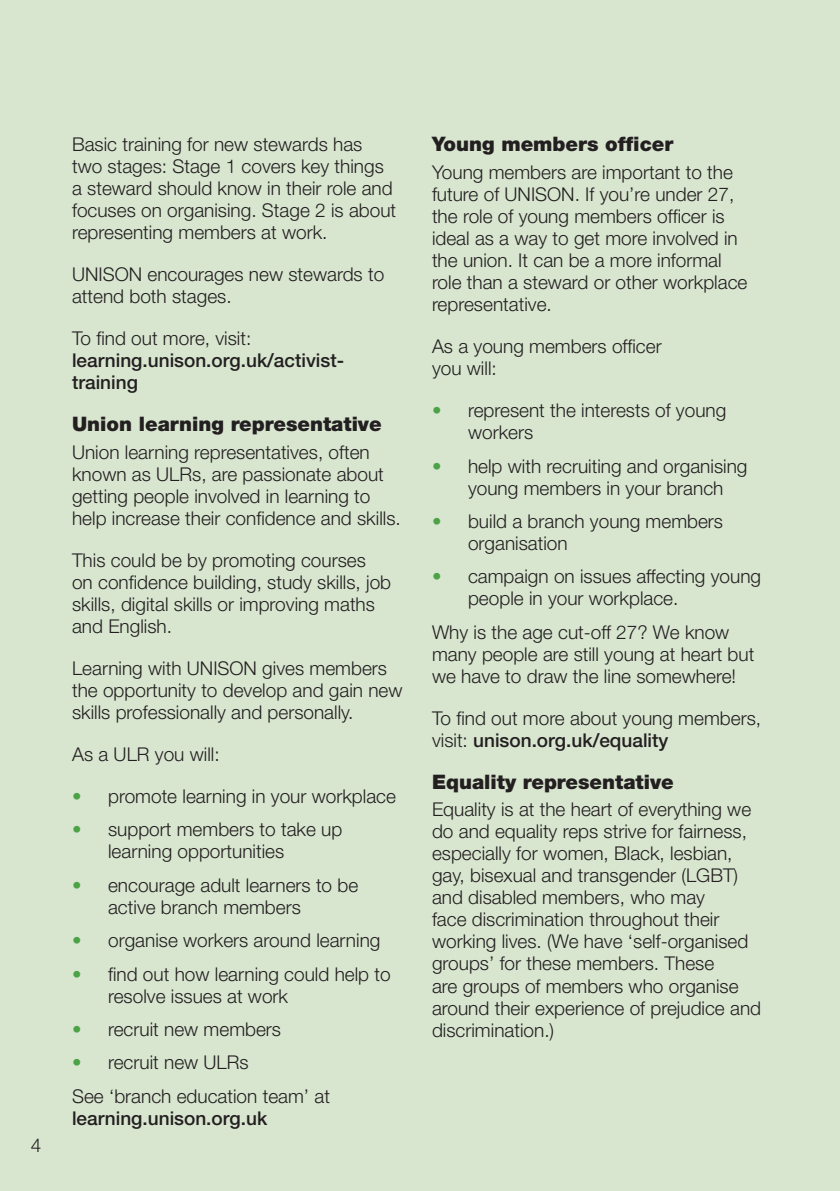
<style>
.page{position:relative;width:840px;height:1191px;background:#fff}
.page>*{position:absolute;margin:0;border:0;box-sizing:border-box;transform-origin:0 0}
.t1{font:900 20px "Helvetica Neue";color:#231f20}
.t2{font:300 19px/22px "Helvetica Neue";color:#231f20}
.t3{font:500 19px/22px "Helvetica Neue";color:#231f20}
.s1{color:#4ca346}
.s2{font-weight:500}
</style>
<div class="page">
<div style="left:0;top:0;width:839px;height:1191px;background:#d8e6d0"></div>
<p class="t2" style="left:31px;top:1134px;width:12px">4</p>
<p class="t2" style="left:72px;top:133px;width:325px">Basic training for new stewards has two stages: Stage 1 covers key things a steward should know in their role and focuses on organising. Stage 2 is about representing members at work.</p>
<p class="t2" style="left:72px;top:263px;width:313px">UNISON encourages new stewards to attend both stages.</p>
<p class="t2" style="left:72px;top:327px;width:181px">To find out more, visit:</p>
<p class="t3" style="left:72px;top:349px;width:273px">learning.unison.org.uk/activist&shy;training</p>
<p class="t1" style="left:72px;top:412px;width:311px">Union learning representative</p>
<p class="t2" style="left:72px;top:441px;width:330px">Union learning representatives, often known as ULRs, are passionate about getting people involved in learning to help increase their confidence and skills.</p>
<p class="t2" style="left:72px;top:549px;width:320px">This could be by promoting courses on confidence building, study skills, job skills, digital skills or improving maths and English.</p>
<p class="t2" style="left:72px;top:657px;width:332px">Learning with UNISON gives members the opportunity to develop and gain new skills professionally and personally.</p>
<p class="t2" style="left:72px;top:743px;width:149px">As a ULR you will:</p>
<p class="t2" style="left:72px;top:785px;width:325px"><span class="s1">•</span> promote learning in your workplace</p>
<p class="t2" style="left:108px;top:818px;width:236px;text-indent:-36px"><span class="s1">•</span> support members to take up learning opportunities</p>
<p class="t2" style="left:108px;top:873px;width:251px;text-indent:-36px"><span class="s1">•</span> encourage adult learners to be active branch members</p>
<p class="t2" style="left:72px;top:929px;width:310px"><span class="s1">•</span> organise workers around learning</p>
<p class="t2" style="left:108px;top:962px;width:284px;text-indent:-36px"><span class="s1">•</span> find out how learning could help to resolve issues at work</p>
<p class="t2" style="left:72px;top:1017px;width:210px"><span class="s1">•</span> recruit new members</p>
<p class="t2" style="left:72px;top:1045px;width:259px;line-height:33.4px"><span class="s1">•</span> recruit new ULRs<br>See ‘branch education team’ at</p>
<p class="t3" style="left:72px;top:1106px;width:196px">learning.unison.org.uk</p>
<p class="t1" style="left:432px;top:132px;width:243px">Young members officer</p>
<p class="t2" style="left:432px;top:161px;width:317px">Young members are important to the future of UNISON. If you’re under 27, the role of young members officer is ideal as a way to get more involved in the union. It can be a more informal role than a steward or other workplace representative.</p>
<p class="t2" style="left:432px;top:335px;width:231px">As a young members officer you will:</p>
<p class="t2" style="left:468px;top:399px;width:259px;text-indent:-36px"><span class="s1">•</span> represent the interests of young workers</p>
<p class="t2" style="left:468px;top:454px;width:281px;text-indent:-36px"><span class="s1">•</span> help with recruiting and organising young members in your branch</p>
<p class="t2" style="left:468px;top:510px;width:256px;text-indent:-36px"><span class="s1">•</span> build a branch young members organisation</p>
<p class="t2" style="left:468px;top:565px;width:294px;text-indent:-36px"><span class="s1">•</span> campaign on issues affecting young people in your workplace.</p>
<p class="t2" style="left:432px;top:620px;width:324px">Why is the age cut-off 27? We know many people are still young at heart but we have to draw the line somewhere!</p>
<p class="t2" style="left:432px;top:706px;width:330px">To find out more about young members, visit: <span class="s2">unison.org.uk/equality</span></p>
<p class="t1" style="left:432px;top:769px;width:243px">Equality representative</p>
<p class="t2" style="left:432px;top:798px;width:330px">Equality is at the heart of everything we do and equality reps strive for fairness, especially for women, Black, lesbian, gay, bisexual and transgender (LGBT) and disabled members, who may<br>face discrimination throughout their working lives. (We have ‘self-organised groups’ for these members. These<br>are groups of members who organise around their experience of prejudice and discrimination.)</p>
</div>
